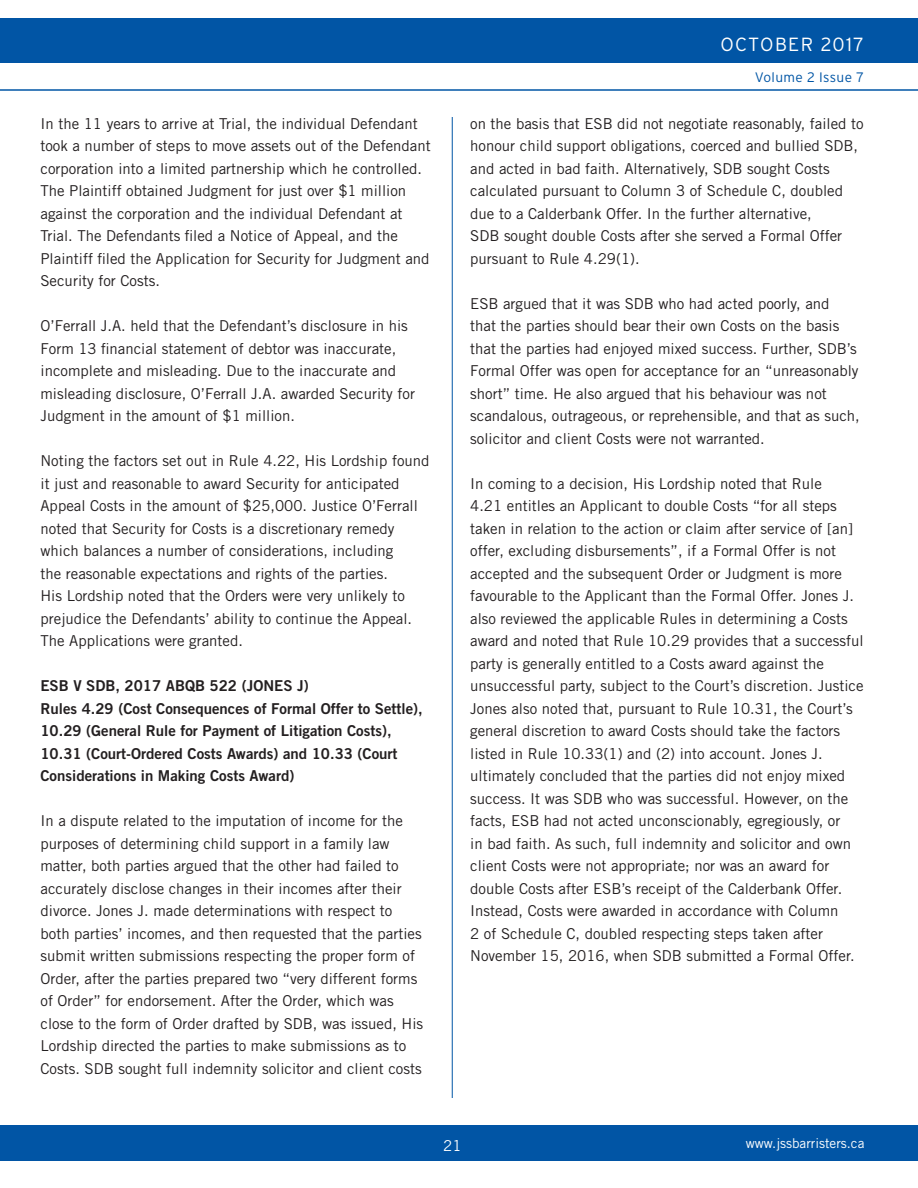
<style>
.page{position:relative;width:918px;height:1188px;background:#fff}
.page>*{position:absolute;margin:0;border:0;box-sizing:border-box;transform-origin:0 0}
.t1{font:300 19.05px "Interstate";letter-spacing:.07em;color:#fff}
.t2{font:15px/22.5px "Trade Gothic";color:#231f20}
.t3{font:15px/22.5px "Trade Gothic Bold Two";color:#231f20}
.t4{font:15px "Trade Gothic";color:#fff}
.t5{font:300 13.65px "Interstate";letter-spacing:.025em;color:#0155a5}
.t6{font:13.5px "Trade Gothic";color:#fff}
</style>
<div class="page">
<div style="left:0;top:18px;width:918px;height:44px;background:#0155a5"></div>
<div style="left:0;top:1125px;width:918px;height:36px;background:#0155a5"></div>
<hr style="left:0;top:89px;width:918px;height:2px;background:#0155a5">
<hr style="left:452px;top:117px;width:1px;height:981px;background:#0155a5">
<p class="t2" style="left:40px;top:112px;width:392px">In the 11 years to arrive at Trial, the individual Defendant took a number of steps to move assets out of the Defendant corporation into a limited partnership which he controlled.<br>The Plaintiff obtained Judgment for just over $1 million against the corporation and the individual Defendant at Trial. The Defendants filed a Notice of Appeal, and the Plaintiff filed the Application for Security for Judgment and Security for Costs.</p>
<p class="t2" style="left:40px;top:314px;width:376px">O’Ferrall J.A. held that the Defendant’s disclosure in his Form 13 financial statement of debtor was inaccurate, incomplete and misleading. Due to the inaccurate and misleading disclosure, O’Ferrall J.A. awarded Security for Judgment in the amount of $1 million.</p>
<p class="t2" style="left:40px;top:449px;width:391px">Noting the factors set out in Rule 4.22, His Lordship found it just and reasonable to award Security for anticipated Appeal Costs in the amount of $25,000. Justice O’Ferrall noted that Security for Costs is a discretionary remedy which balances a number of considerations, including<br>the reasonable expectations and rights of the parties.<br>His Lordship noted that the Orders were very unlikely to prejudice the Defendants’ ability to continue the Appeal.<br>The Applications were granted.</p>
<p class="t3" style="left:40px;top:674px;width:270px">ESB V SDB, 2017 ABQB 522 (JONES J)</p>
<p class="t3" style="left:40px;top:697px;width:384px">Rules 4.29 (Cost Consequences of Formal Offer to Settle), 10.29 (General Rule for Payment of Litigation Costs), 10.31 (Court-Ordered Costs Awards) and 10.33 (Court Considerations in Making Costs Award)</p>
<p class="t2" style="left:40px;top:809px;width:384px">In a dispute related to the imputation of income for the purposes of determining child support in a family law matter, both parties argued that the other had failed to accurately disclose changes in their incomes after their divorce. Jones J. made determinations with respect to both parties’ incomes, and then requested that the parties submit written submissions respecting the proper form of Order, after the parties prepared two “very different forms of Order” for endorsement. After the Order, which was close to the form of Order drafted by SDB, was issued, His Lordship directed the parties to make submissions as to Costs. SDB sought full indemnity solicitor and client costs</p>
<p class="t1" style="left:720px;top:33px;width:145px">OCTOBER 2017</p>
<p class="t5" style="left:755px;top:69px;width:111px">Volume 2 Issue 7</p>
<p class="t2" style="left:470px;top:112px;width:395px">on the basis that ESB did not negotiate reasonably, failed to honour child support obligations, coerced and bullied SDB, and acted in bad faith. Alternatively, SDB sought Costs calculated pursuant to Column 3 of Schedule C, doubled due to a Calderbank Offer. In the further alternative,<br>SDB sought double Costs after she served a Formal Offer pursuant to Rule 4.29(1).</p>
<p class="t2" style="left:470px;top:292px;width:391px">ESB argued that it was SDB who had acted poorly, and<br>that the parties should bear their own Costs on the basis that the parties had enjoyed mixed success. Further, SDB’s Formal Offer was open for acceptance for an “unreasonably short” time. He also argued that his behaviour was not scandalous, outrageous, or reprehensible, and that as such, solicitor and client Costs were not warranted.</p>
<p class="t2" style="left:470px;top:472px;width:395px">In coming to a decision, His Lordship noted that Rule<br>4.21 entitles an Applicant to double Costs “for all steps taken in relation to the action or claim after service of [an] offer, excluding disbursements”, if a Formal Offer is not accepted and the subsequent Order or Judgment is more favourable to the Applicant than the Formal Offer. Jones J. also reviewed the applicable Rules in determining a Costs award and noted that Rule 10.29 provides that a successful party is generally entitled to a Costs award against the unsuccessful party, subject to the Court’s discretion. Justice Jones also noted that, pursuant to Rule 10.31, the Court’s general discretion to award Costs should take the factors listed in Rule 10.33(1) and (2) into account. Jones J. ultimately concluded that the parties did not enjoy mixed success. It was SDB who was successful. However, on the facts, ESB had not acted unconscionably, egregiously, or<br>in bad faith. As such, full indemnity and solicitor and own client Costs were not appropriate; nor was an award for double Costs after ESB’s receipt of the Calderbank Offer.<br>Instead, Costs were awarded in accordance with Column<br>2 of Schedule C, doubled respecting steps taken after November 15, 2016, when SDB submitted a Formal Offer.</p>
<p class="t4" style="left:443px;top:1137px;width:20px">21</p>
<p class="t6" style="left:746px;top:1135px;width:120px">www.jssbarristers.ca</p>
</div>
